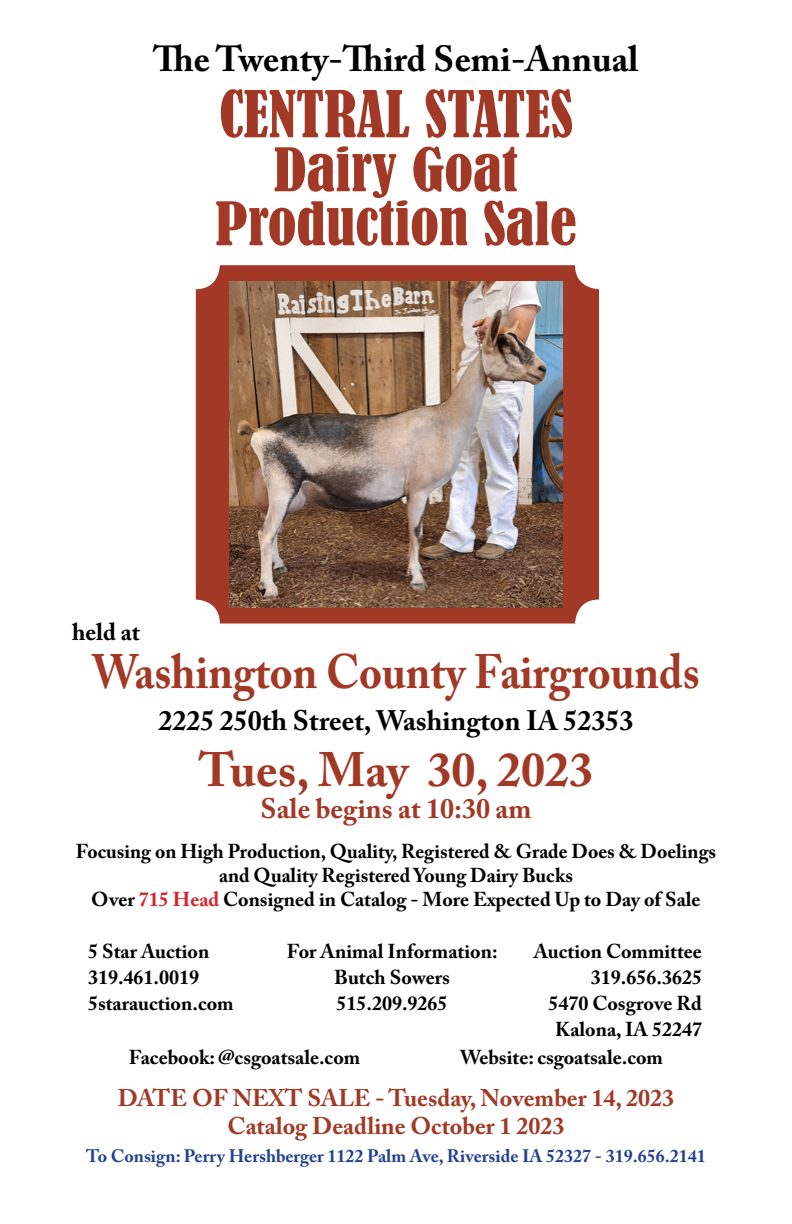
<style>
.page{position:relative;width:792px;height:1224px;background:#fff}
.page>*{position:absolute;margin:0;border:0;box-sizing:border-box;transform-origin:0 0}
.t1{font:condensed 60px "Bernard";color:#a13926}
.t2{font:condensed 55.8px/54px "Bernard";color:#a13926;text-align:center;scale:1.08 1}
.t3{font:700 48px "Adobe Caslon Pro";color:#a13926;scale:.91 1}
.t4{font:700 48px "Adobe Caslon Pro";color:#a13926}
.t5{font:700 36px "Adobe Caslon Pro";color:#000}
.t6{font:700 28px "Adobe Caslon Pro";color:#000}
.t7{font:700 28px "Adobe Caslon Pro";color:#a13926}
.t8{font:700 24px/28px "Adobe Caslon Pro";color:#a13926;text-align:center}
.t9{font:700 24px "Adobe Caslon Pro";color:#000}
.t10{font:700 20px/24px "Adobe Caslon Pro";color:#000;text-align:center}
.t11{font:700 18px "Adobe Caslon Pro";color:#25408f}
.s1{color:#d2232a}
</style>
<div class="page">
<div style="left:196px;top:265px;width:403px;height:359px;background:#a13926;border-radius:24px"></div>
<img style="left:230px;top:281px;width:332px;height:327px">
<h3 class="t5" style="left:153px;top:38px;width:487px">The Twenty-Third Semi-Annual</h3>
<h1 class="t1" style="left:219px;top:79px;width:355px">CENTRAL STATES</h1>
<h2 class="t2" style="left:215px;top:144px;width:336px">Dairy Goat<br>Production Sale</h2>
<p class="t9" style="left:72px;top:617px;width:70px">held at</p>
<h3 class="t3" style="left:92px;top:643px;width:669px">Washington County Fairgrounds</h3>
<h3 class="t6" style="left:158px;top:704px;width:477px">2225 250th Street, Washington IA 52353</h3>
<h3 class="t4" style="left:199px;top:741px;width:396px">Tues, May 30, 2023</h3>
<h3 class="t7" style="left:261px;top:792px;width:272px">Sale begins at 10:30 am</h3>
<p class="t10" style="left:76px;top:839px;width:642px">Focusing on High Production, Quality, Registered &amp; Grade Does &amp; Doelings and Quality Registered Young Dairy Bucks<br>Over <span class="s1">715 Head</span> Consigned in Catalog - More Expected Up to Day of Sale</p>
<p class="t10" style="left:88px;top:939px;width:123px">5 Star Auction</p>
<p class="t10" style="left:287px;top:939px;width:212px">For Animal Information:</p>
<p class="t10" style="left:534px;top:939px;width:170px">Auction Committee</p>
<p class="t10" style="left:88px;top:965px;width:113px">319.461.0019</p>
<p class="t10" style="left:334px;top:965px;width:117px">Butch Sowers</p>
<p class="t10" style="left:591px;top:965px;width:113px">319.656.3625</p>
<p class="t10" style="left:88px;top:991px;width:147px">5starauction.com</p>
<p class="t10" style="left:336px;top:991px;width:113px">515.209.9265</p>
<p class="t10" style="left:548px;top:990px;width:155px;line-height:26px">5470 Cosgrove Rd<br>Kalona, IA 52247</p>
<p class="t10" style="left:129px;top:1045px;width:233px">Facebook: @csgoatsale.com</p>
<p class="t10" style="left:460px;top:1045px;width:204px">Website: csgoatsale.com</p>
<p class="t8" style="left:118px;top:1083px;width:558px">DATE OF NEXT SALE - Tuesday, November 14, 2023<br>Catalog Deadline October 1 2023</p>
<p class="t11" style="left:86px;top:1145px;width:621px">To Consign: Perry Hershberger 1122 Palm Ave, Riverside IA 52327 - 319.656.2141</p>
</div>
